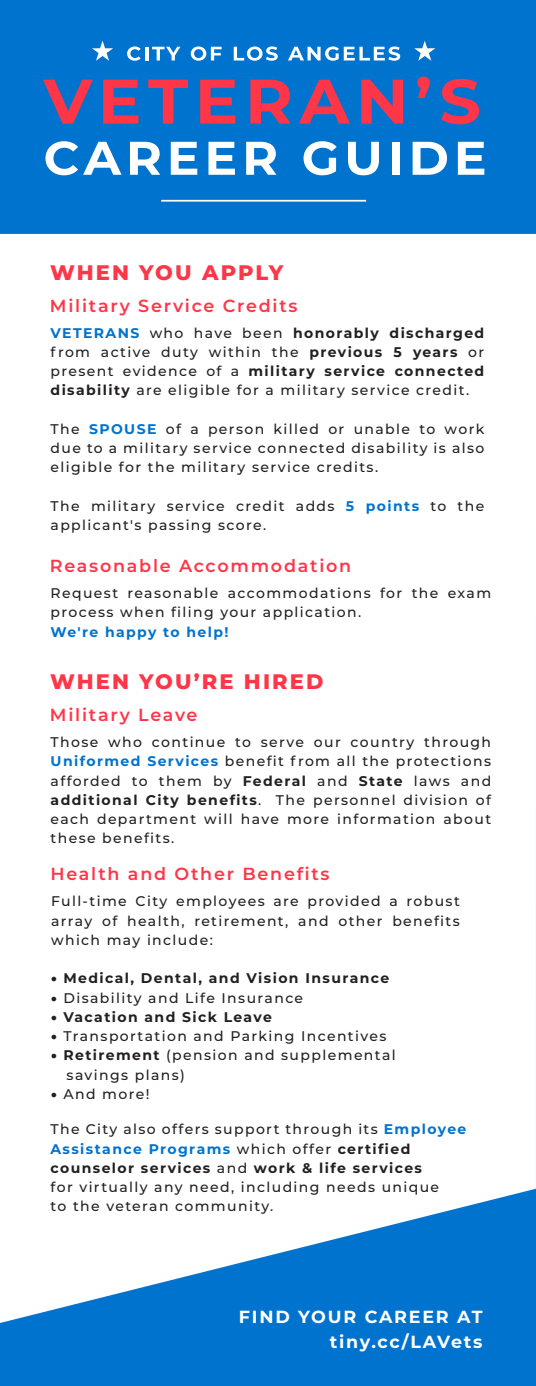
<style>
.page{position:relative;width:536px;height:1386px;background:#0073ce}
.page>*{position:absolute;margin:0;border:0;box-sizing:border-box;transform-origin:0 0}
.t1{font:800 21px "Montserrat";letter-spacing:.1em;color:#ff3548}
.t2{font:600 17.5px "Montserrat";letter-spacing:.1em;color:#ff3548}
.t3{font:700 17.5px/24.5px "Montserrat";letter-spacing:.1em;color:#fff;text-align:right}
.t4{font:500 14px/19.2px "Montserrat";letter-spacing:.1em;color:#231f20;text-align:justify}
.t5{font:700 14px "Montserrat";letter-spacing:.1em;color:#231f20}
.t6{font:700 14px "Montserrat";letter-spacing:.1em;color:#0073ce}
.s1{font-weight:700;color:#0073ce}
.s2{font-weight:700}
.s3{font-weight:900}
</style>
<div class="page">
<div style="left:0;top:234px;width:536px;height:1089px;background:#fff"></div>
<svg style="left:92px;top:41px;width:21px;height:20px"></svg>
<svg style="left:414px;top:41px;width:21px;height:20px"></svg>
<svg style="left:43px;top:80px;width:50px;height:44px"></svg>
<svg style="left:103px;top:80px;width:35px;height:44px"></svg>
<svg style="left:148px;top:80px;width:40px;height:44px"></svg>
<svg style="left:200px;top:80px;width:35px;height:44px"></svg>
<svg style="left:250px;top:80px;width:41px;height:44px"></svg>
<svg style="left:299px;top:80px;width:51px;height:44px"></svg>
<svg style="left:361px;top:80px;width:42px;height:44px"></svg>
<svg style="left:417px;top:76px;width:13px;height:22px"></svg>
<svg style="left:441px;top:79px;width:38px;height:45px"></svg>
<svg style="left:45px;top:141px;width:76px;height:34px"></svg>
<svg style="left:130px;top:142px;width:30px;height:33px"></svg>
<svg style="left:171px;top:142px;width:26px;height:33px"></svg>
<svg style="left:208px;top:142px;width:27px;height:33px"></svg>
<svg style="left:246px;top:142px;width:30px;height:33px"></svg>
<svg style="left:303px;top:141px;width:33px;height:34px"></svg>
<svg style="left:348px;top:142px;width:31px;height:33px"></svg>
<div style="left:391px;top:142px;width:8px;height:33px;background:#fff"></div>
<svg style="left:412px;top:142px;width:35px;height:33px"></svg>
<svg style="left:457px;top:142px;width:27px;height:33px"></svg>
<svg style="left:127px;top:46px;width:53px;height:15px"></svg>
<svg style="left:191px;top:46px;width:30px;height:15px"></svg>
<svg style="left:234px;top:46px;width:44px;height:15px"></svg>
<svg style="left:288px;top:46px;width:112px;height:15px"></svg>
<hr style="left:161px;top:200px;width:205px;height:2px;background:#fff">
<h1 class="t1" style="left:50px;top:257px;width:235px">WHEN YOU APPLY</h1>
<p class="t2" style="left:50px;top:293px;width:249px">Military Service Credits</p>
<p class="t4" style="left:51px;top:322px;width:435px"><span class="s1">VETERANS</span> who have been <span class="s2">honorably discharged </span>from active duty within the <span class="s2">previous 5 years</span> or present evidence of a <span class="s2">military service connected disability</span> are eligible for a military service credit.</p>
<p class="t4" style="left:51px;top:419px;width:435px">The <span class="s1">SPOUSE</span> of a person killed or unable to work due to a military service connected disability is also eligible for the military service credits.</p>
<p class="t4" style="left:51px;top:496px;width:435px">The military service credit adds <span class="s1">5 points</span> to the applicant's passing score.</p>
<p class="t2" style="left:50px;top:553px;width:302px">Reasonable Accommodation</p>
<p class="t4" style="left:51px;top:583px;width:442px">Request reasonable accommodations for the exam process when filing your application.</p>
<p class="t6" style="left:51px;top:622px;width:179px">We're happy to help!</p>
<h1 class="t1" style="left:50px;top:667px;width:275px">WHEN YOU’RE HIRED</h1>
<p class="t2" style="left:50px;top:702px;width:149px">Military Leave</p>
<p class="t4" style="left:51px;top:732px;width:442px">Those who continue to serve our country through <span class="s1">Uniformed Services</span> benefit from all the protections afforded to them by <span class="s2">Federal</span> and <span class="s2">State</span> laws and <span class="s2">additional City benefits</span>. The personnel division of each department will have more information about these benefits.</p>
<p class="t2" style="left:50px;top:862px;width:280px">Health and Other Benefits</p>
<p class="t4" style="left:51px;top:891px;width:410px">Full-time City employees are provided a robust array of health, retirement, and other benefits which may include:</p>
<p class="t5" style="left:51px;top:968px;width:339px"><span class="s3">•</span> Medical, Dental, and Vision Insurance</p>
<p class="t4" style="left:51px;top:987px;width:253px"><span class="s3">•</span> Disability and Life Insurance</p>
<p class="t5" style="left:51px;top:1007px;width:222px"><span class="s3">•</span> Vacation and Sick Leave</p>
<p class="t4" style="left:51px;top:1026px;width:337px"><span class="s3">•</span> Transportation and Parking Incentives</p>
<p class="t4" style="left:67px;top:1045px;width:330px;text-indent:-15px"><span class="s3">•</span> <span class="s2">Retirement</span> (pension and supplemental savings plans)</p>
<p class="t4" style="left:51px;top:1084px;width:100px"><span class="s3">•</span> And more!</p>
<p class="t4" style="left:51px;top:1119px;width:417px;text-align:left">The City also offers support through its <span class="s1">Employee Assistance Programs</span> which offer <span class="s2">certified counselor services</span> and <span class="s2">work &amp; life services<br></span>for virtually any need, including needs unique<br>to the veteran community.</p>
<p class="t3" style="left:239px;top:1304px;width:245px">FIND YOUR CAREER AT tiny.cc/LAVets</p>
</div>
